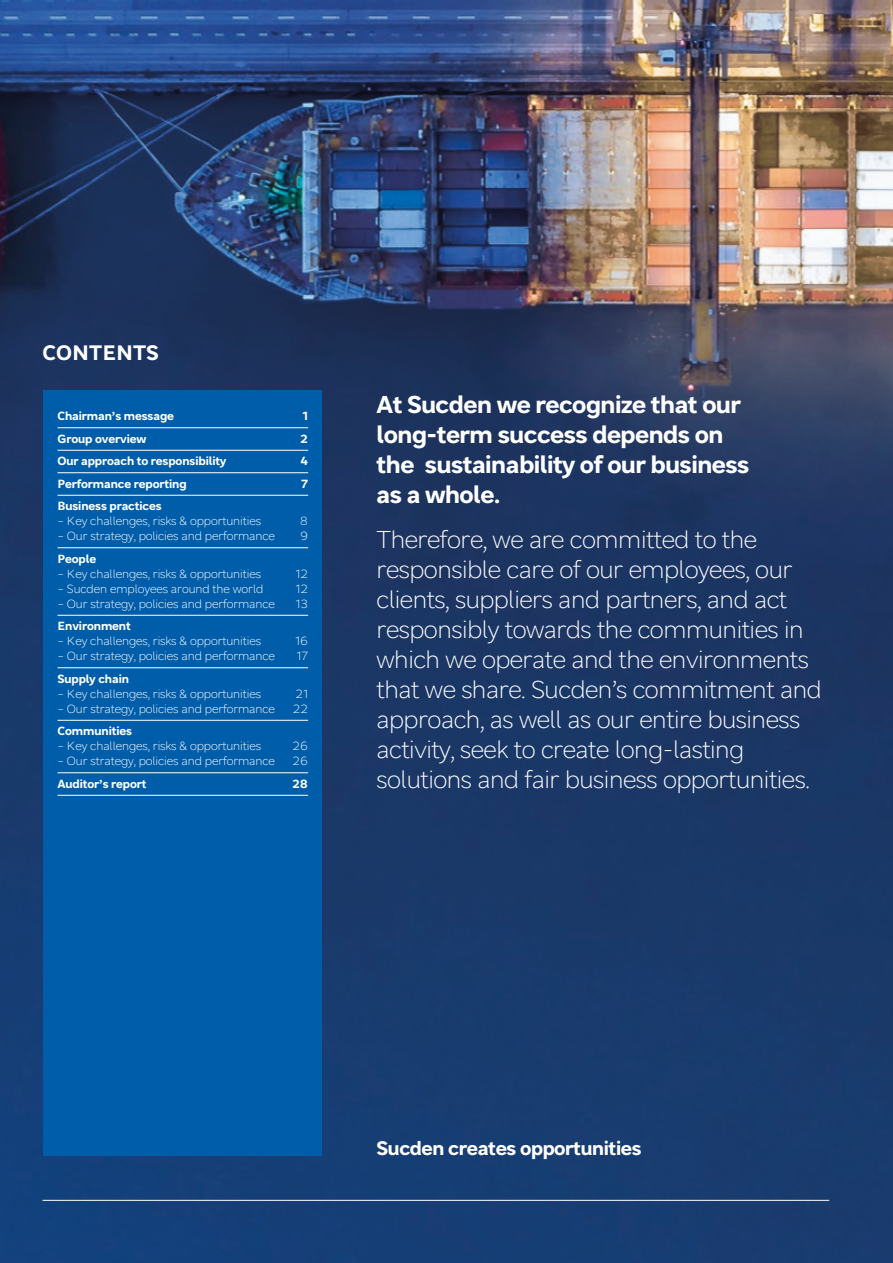
<style>
.page{position:relative;width:893px;height:1263px;background:#fff}
.page>*{position:absolute;margin:0;border:0;box-sizing:border-box;transform-origin:0 0}
.t1{font:300 26.25px/30px "Sucden Sans";letter-spacing:-.02em;color:#fff}
.t2{font:700 26.25px/30px "Sucden Sans";letter-spacing:-.02em;color:#fff}
.t3{font:700 22.5px "Sucden Sans";color:#fff}
.t4{font:700 21px "Sucden Sans";letter-spacing:-.02em;color:#fff}
.t5{font:300 12.75px "Sucden Sans";letter-spacing:-.01em;color:#fff}
.t6{font:700 12.75px "Sucden Sans";letter-spacing:-.01em;color:#fff}
</style>
<div class="page">
<img style="left:0;top:0;width:893px;height:1263px">
<div style="left:43px;top:390px;width:278px;height:765px;background:#005da9"></div>
<hr style="left:58px;top:427px;width:250px;height:1px;background:#fff">
<hr style="left:58px;top:450px;width:250px;height:1px;background:#fff">
<hr style="left:58px;top:472px;width:250px;height:1px;background:#fff">
<hr style="left:58px;top:495px;width:250px;height:1px;background:#fff">
<hr style="left:58px;top:547px;width:250px;height:1px;background:#fff">
<hr style="left:58px;top:615px;width:250px;height:1px;background:#fff">
<hr style="left:58px;top:667px;width:250px;height:1px;background:#fff">
<hr style="left:58px;top:720px;width:250px;height:1px;background:#fff">
<hr style="left:58px;top:772px;width:250px;height:1px;background:#fff">
<hr style="left:58px;top:795px;width:250px;height:1px;background:#fff">
<hr style="left:43px;top:1200px;width:786px;height:1px;background:#fff">
<h2 class="t3" style="left:43px;top:336px;width:118px">CONTENTS</h2>
<p class="t6" style="left:58px;top:407px;width:118px">Chairman’s message</p>
<p class="t6" style="left:302px;top:407px;width:7px">1</p>
<p class="t6" style="left:58px;top:429px;width:90px">Group overview</p>
<p class="t6" style="left:300px;top:429px;width:9px">2</p>
<p class="t6" style="left:58px;top:452px;width:170px">Our approach to responsibility</p>
<p class="t6" style="left:300px;top:452px;width:9px">4</p>
<p class="t6" style="left:58px;top:474px;width:131px">Performance reporting</p>
<p class="t6" style="left:301px;top:474px;width:9px">7</p>
<p class="t6" style="left:58px;top:497px;width:106px">Business practices</p>
<p class="t5" style="left:58px;top:512px;width:205px">– Key challenges, risks &amp; opportunities</p>
<p class="t5" style="left:300px;top:512px;width:10px">8</p>
<p class="t5" style="left:58px;top:527px;width:219px">– Our strategy, policies and performance</p>
<p class="t5" style="left:300px;top:527px;width:9px">9</p>
<p class="t6" style="left:58px;top:549px;width:40px">People</p>
<p class="t5" style="left:58px;top:564px;width:205px">– Key challenges, risks &amp; opportunities</p>
<p class="t5" style="left:295px;top:564px;width:14px">12</p>
<p class="t5" style="left:58px;top:579px;width:207px">– Sucden employees around the world</p>
<p class="t5" style="left:295px;top:579px;width:14px">12</p>
<p class="t5" style="left:58px;top:594px;width:219px">– Our strategy, policies and performance</p>
<p class="t5" style="left:295px;top:594px;width:14px">13</p>
<p class="t6" style="left:58px;top:617px;width:75px">Environment</p>
<p class="t5" style="left:58px;top:632px;width:205px">– Key challenges, risks &amp; opportunities</p>
<p class="t5" style="left:295px;top:632px;width:14px">16</p>
<p class="t5" style="left:58px;top:647px;width:219px">– Our strategy, policies and performance</p>
<p class="t5" style="left:297px;top:647px;width:13px">17</p>
<p class="t6" style="left:58px;top:669px;width:73px">Supply chain</p>
<p class="t5" style="left:58px;top:684px;width:205px">– Key challenges, risks &amp; opportunities</p>
<p class="t5" style="left:295px;top:684px;width:14px">21</p>
<p class="t5" style="left:58px;top:699px;width:219px">– Our strategy, policies and performance</p>
<p class="t5" style="left:293px;top:699px;width:17px">22</p>
<p class="t6" style="left:58px;top:722px;width:76px">Communities</p>
<p class="t5" style="left:58px;top:737px;width:205px">– Key challenges, risks &amp; opportunities</p>
<p class="t5" style="left:292px;top:737px;width:17px">26</p>
<p class="t5" style="left:58px;top:752px;width:219px">– Our strategy, policies and performance</p>
<p class="t5" style="left:292px;top:752px;width:17px">26</p>
<p class="t6" style="left:58px;top:774px;width:91px">Auditor’s report</p>
<p class="t6" style="left:292px;top:774px;width:18px">28</p>
<h1 class="t2" style="left:377px;top:387px;width:374px">At Sucden we recognize that our long-term success depends on the sustainability of our business as a whole.</h1>
<p class="t1" style="left:377px;top:522px;width:447px">Therefore, we are committed to the responsible care of our employees, our clients, suppliers and partners, and act responsibly towards the communities in which we operate and the environments that we share. Sucden’s commitment and approach, as well as our entire business activity, seek to create long-lasting solutions and fair business opportunities.</p>
<h3 class="t4" style="left:377px;top:1133px;width:266px">Sucden creates opportunities</h3>
</div>
